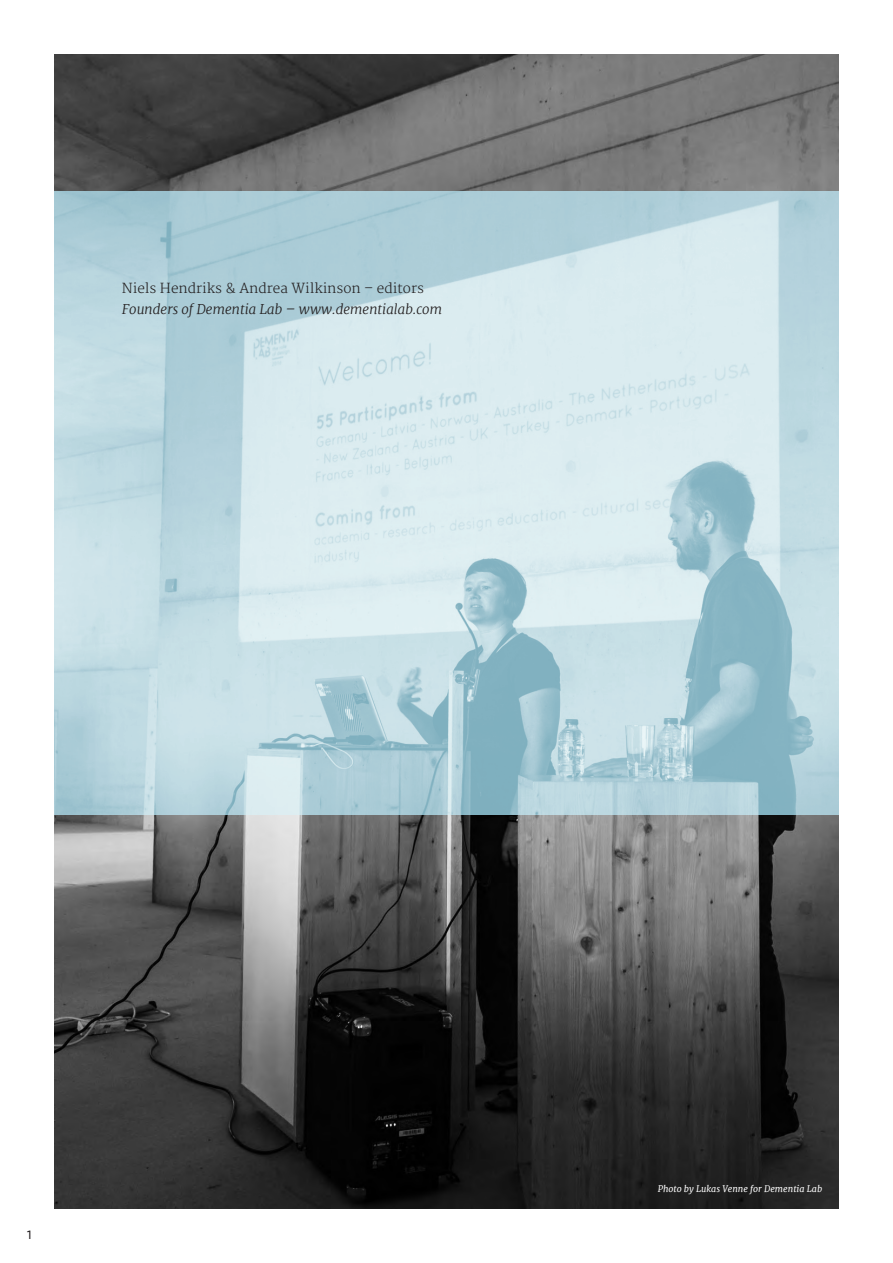
<style>
.page{position:relative;width:893px;height:1263px;background:#fff}
.page>*{position:absolute;margin:0;border:0;box-sizing:border-box;transform-origin:0 0}
.Voetnoot{font:italic 300 13.5px "Merriweather";color:#231f20}
.Voetnoot-2{font:300 13.5px "Merriweather";color:#231f20}
.t1{font:500 12px "Gilroy";color:#231f20}
.Voetnoot-3{font:italic 9px "Merriweather";color:#fff}
</style>
<div class="page">
<img style="left:55px;top:55px;width:783px;height:1153px">
<img style="left:55px;top:191px;width:783px;height:624px">
<p class="Voetnoot-2" style="left:122px;top:280px;width:304px">Niels Hendriks &amp; Andrea Wilkinson – editors</p>
<p class="Voetnoot" style="left:122px;top:300px;width:322px">Founders of Dementia Lab – www.dementialab.com</p>
<p class="t1" style="left:27px;top:1227px;width:6px">1</p>
<p class="Voetnoot-3" style="left:658px;top:1183px;width:166px">Photo by Lukas Venne for Dementia Lab</p>
</div>
